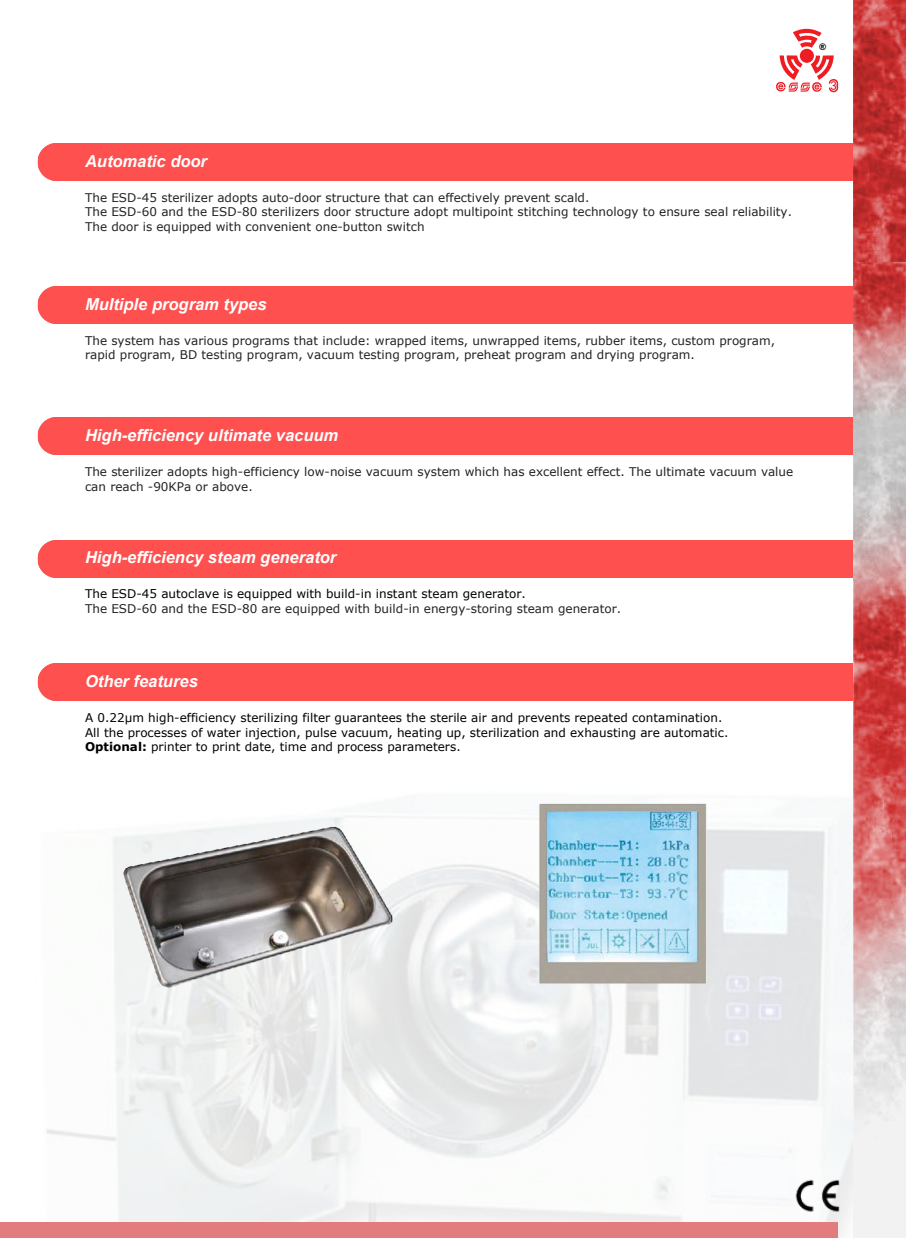
<style>
.page{position:relative;width:906px;height:1238px;background:#fff}
.page>*{position:absolute;margin:0;border:0;box-sizing:border-box;transform-origin:0 0}
.t1{font:italic 700 16.5px "Arial";color:#fff}
.t2{font:12px/14.5px "Verdana";color:#222}
.t3{font:12px/14.5px "Verdana";color:#000}
.t4{font:900 9px "Arial";color:#000}
.s1{font-weight:700}
</style>
<div class="page">
<div style="left:38px;top:143px;width:531px;height:9px;background:#ff5050"></div>
<div style="left:38px;top:152px;width:531px;height:19px;background:#ff5050"></div>
<div style="left:38px;top:171px;width:531px;height:10px;background:#ff5050"></div>
<div style="left:38px;top:286px;width:531px;height:10px;background:#ff5050"></div>
<div style="left:38px;top:296px;width:531px;height:19px;background:#ff5050"></div>
<div style="left:38px;top:315px;width:531px;height:9px;background:#ff5050"></div>
<div style="left:392px;top:143px;width:514px;height:9px;background:#ff5050"></div>
<div style="left:392px;top:152px;width:514px;height:19px;background:#ff5050"></div>
<div style="left:392px;top:171px;width:514px;height:10px;background:#ff5050"></div>
<div style="left:350px;top:286px;width:531px;height:10px;background:#ff5050"></div>
<div style="left:350px;top:296px;width:531px;height:19px;background:#ff5050"></div>
<div style="left:350px;top:315px;width:531px;height:9px;background:#ff5050"></div>
<img style="left:37px;top:286px;width:17px;height:38px">
<img style="left:37px;top:143px;width:17px;height:38px">
<div style="left:38px;top:417px;width:531px;height:9px;background:#ff5050"></div>
<div style="left:38px;top:426px;width:531px;height:19px;background:#ff5050"></div>
<div style="left:38px;top:445px;width:531px;height:9px;background:#ff5050"></div>
<div style="left:350px;top:417px;width:531px;height:9px;background:#ff5050"></div>
<div style="left:350px;top:426px;width:531px;height:19px;background:#ff5050"></div>
<div style="left:350px;top:445px;width:531px;height:9px;background:#ff5050"></div>
<img style="left:37px;top:417px;width:17px;height:37px">
<div style="left:38px;top:540px;width:531px;height:9px;background:#ff5050"></div>
<div style="left:38px;top:549px;width:531px;height:19px;background:#ff5050"></div>
<div style="left:38px;top:568px;width:531px;height:9px;background:#ff5050"></div>
<div style="left:350px;top:540px;width:531px;height:9px;background:#ff5050"></div>
<div style="left:350px;top:549px;width:531px;height:19px;background:#ff5050"></div>
<div style="left:350px;top:568px;width:531px;height:9px;background:#ff5050"></div>
<img style="left:37px;top:540px;width:17px;height:37px">
<div style="left:38px;top:663px;width:531px;height:9px;background:#ff5050"></div>
<div style="left:38px;top:672px;width:531px;height:19px;background:#ff5050"></div>
<div style="left:38px;top:691px;width:531px;height:9px;background:#ff5050"></div>
<div style="left:350px;top:663px;width:531px;height:9px;background:#ff5050"></div>
<div style="left:350px;top:672px;width:531px;height:19px;background:#ff5050"></div>
<div style="left:350px;top:691px;width:531px;height:9px;background:#ff5050"></div>
<img style="left:37px;top:663px;width:17px;height:37px">
<div style="left:800px;top:49px;width:14px;height:14px;background:#ee1d23;border-radius:50%"></div>
<svg style="left:793px;top:28px;width:28px;height:20px"></svg>
<svg style="left:776px;top:55px;width:63px;height:37px"></svg>
<div style="left:0;top:1222px;width:837px;height:15px;background:#e37c7f"></div>
<img style="left:793px;top:1175px;width:51px;height:38px">
<img style="left:854px;top:0;width:52px;height:1237px">
<img style="left:108px;top:792px;width:647px;height:223px">
<p class="t4" style="left:819px;top:40px;width:9px">®</p>
<h1 class="t1" style="left:85px;top:150px;width:123px">Automatic door</h1>
<p class="t2" style="left:85px;top:190px;width:708px">The ESD-45 sterilizer adopts auto-door structure that can effectively prevent scald.<br>The ESD-60 and the ESD-80 sterilizers door structure adopt multipoint stitching technology to ensure seal reliability.<br>The door is equipped with convenient one-button switch</p>
<h1 class="t1" style="left:85px;top:293px;width:183px">Multiple program types</h1>
<p class="t2" style="left:85px;top:333px;width:691px">The system has various programs that include: wrapped items, unwrapped items, rubber items, custom program, rapid program, BD testing program, vacuum testing program, preheat program and drying program.</p>
<h1 class="t1" style="left:85px;top:424px;width:255px">High-efficiency ultimate vacuum</h1>
<p class="t2" style="left:85px;top:464px;width:710px">The sterilizer adopts high-efficiency low-noise vacuum system which has excellent effect. The ultimate vacuum value can reach -90KPa or above.</p>
<h1 class="t1" style="left:85px;top:546px;width:253px">High-efficiency steam generator</h1>
<p class="t3" style="left:85px;top:586px;width:442px">The ESD-45 autoclave is equipped with build-in instant steam generator.</p>
<p class="t2" style="left:85px;top:601px;width:538px">The ESD-60 and the ESD-80 are equipped with build-in energy-storing steam generator.</p>
<h1 class="t1" style="left:85px;top:670px;width:114px">Other features</h1>
<p class="t3" style="left:85px;top:710px;width:645px">A 0.22µm high-efficiency sterilizing filter guarantees the sterile air and prevents repeated contamination.<br>All the processes of water injection, pulse vacuum, heating up, sterilization and exhausting are automatic.<br><span class="s1">Optional:</span> printer to print date, time and process parameters.</p>
</div>
